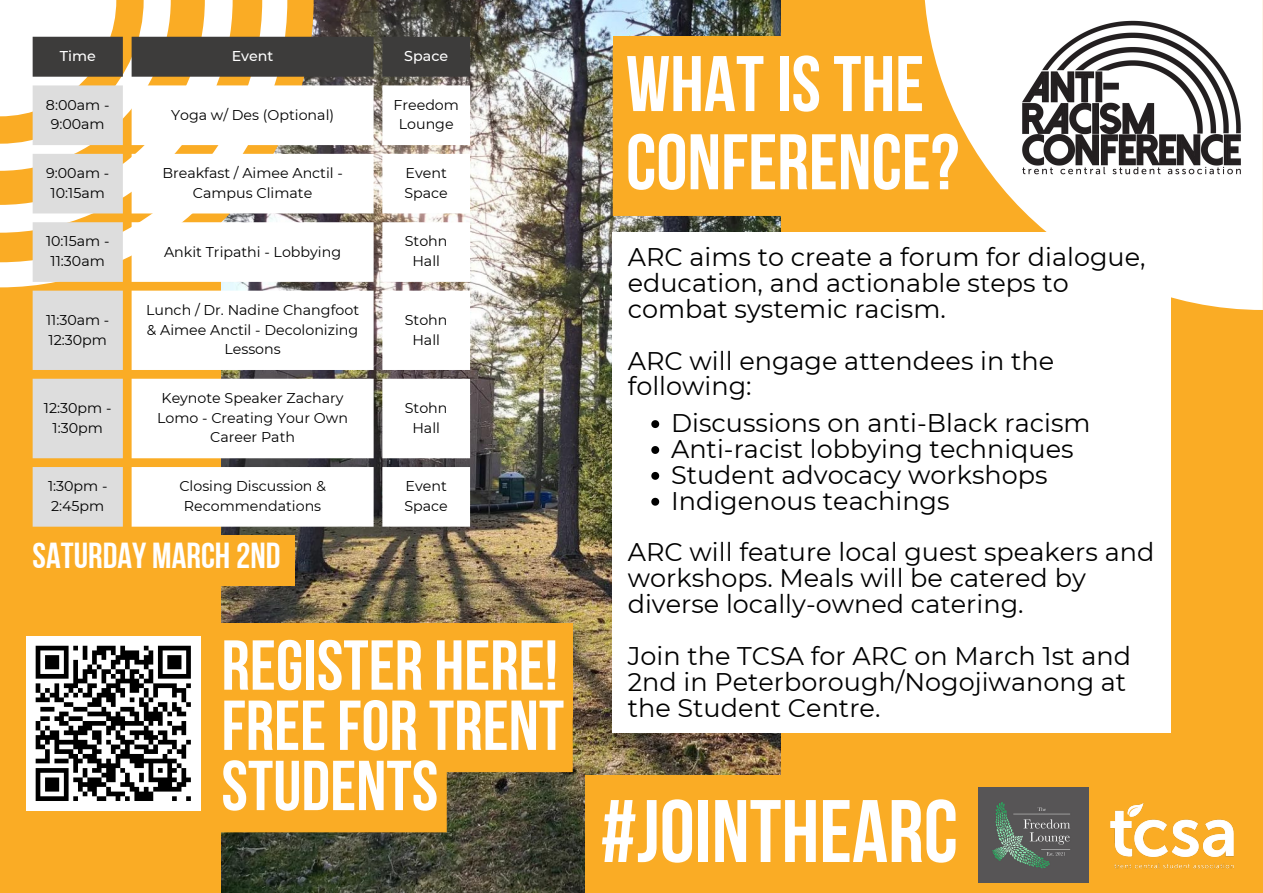
<style>
.page{position:relative;width:1263px;height:893px;background:#faac25}
.page>*{position:absolute;margin:0;border:0;box-sizing:border-box;transform-origin:0 0}
.t1{font:88.43px "Bebas Neue Cyrillic";color:#fff}
.t2{font:78.53px/78.2px "Bebas Neue Cyrillic";color:#fff}
.t3{font:70.43px/60.2px "Bebas Neue Cyrillic";color:#fff;text-align:justify}
.t4{font:36.08px "Bebas Neue Cyrillic";color:#fff}
.t5{font:25.5px/25.9px "Montserrat";color:#000}
.t6{font:14.25px/19.6px "Montserrat";color:#000;text-align:center}
.t7{font:500 14.25px "Montserrat";color:#fff}
</style>
<div class="page">
<img style="left:221px;top:0;width:560px;height:893px">
<div style="left:613px;top:37px;width:347px;height:94px;background:#faac25"></div>
<svg style="left:613px;top:131px;width:168px;height:85px"></svg>
<svg style="left:0;top:0;width:470px;height:526px"></svg>
<svg style="left:132px;top:85px;width:338px;height:441px;background:#f2efec"></svg>
<svg style="left:923px;top:0;width:340px;height:310px;fill:#fff"></svg>
<img style="left:1013px;top:18px;width:237px;height:169px">
<img style="left:1110px;top:803px;width:124px;height:66px">
<img style="left:978px;top:788px;width:111px;height:94px">
<div style="left:18px;top:535px;width:277px;height:50px;background:#faac25"></div>
<div style="left:585px;top:775px;width:355px;height:118px;background:#faac25"></div>
<div style="left:218px;top:623px;width:355px;height:94px;background:#faac25"></div>
<svg style="left:221px;top:717px;width:352px;height:115px"></svg>
<div style="left:613px;top:233px;width:558px;height:499px;background:#fff"></div>
<svg style="left:651px;top:420px;width:8px;height:8px"></svg>
<svg style="left:651px;top:446px;width:8px;height:8px"></svg>
<svg style="left:651px;top:472px;width:8px;height:8px"></svg>
<svg style="left:651px;top:498px;width:8px;height:8px"></svg>
<div style="left:26px;top:636px;width:174px;height:174px;background:#fff"></div>
<svg style="left:35px;top:645px;width:156px;height:156px"></svg>
<p class="t7" style="left:60px;top:47px;width:38px">Time</p>
<p class="t7" style="left:232px;top:47px;width:43px">Event</p>
<p class="t7" style="left:404px;top:47px;width:45px">Space</p>
<p class="t6" style="left:46px;top:95px;width:65px">8:00am -<br>9:00am</p>
<p class="t6" style="left:171px;top:105px;width:165px">Yoga w/ Des (Optional)</p>
<p class="t6" style="left:393px;top:95px;width:67px">Freedom<br>Lounge</p>
<p class="t6" style="left:46px;top:163px;width:65px">9:00am -<br>10:15am</p>
<p class="t6" style="left:162px;top:163px;width:182px">Breakfast / Aimee Anctil -<br>Campus Climate</p>
<p class="t6" style="left:404px;top:163px;width:45px;text-align:left">Event<br>Space</p>
<p class="t6" style="left:46px;top:231px;width:65px">10:15am -<br>11:30am</p>
<p class="t6" style="left:164px;top:242px;width:179px">Ankit Tripathi - Lobbying</p>
<p class="t6" style="left:405px;top:231px;width:44px">Stohn<br>Hall</p>
<p class="t6" style="left:46px;top:310px;width:65px;text-align:left">11:30am -<br>12:30pm</p>
<p class="t6" style="left:146px;top:300px;width:215px">Lunch / Dr. Nadine Changfoot &amp; Aimee Anctil - Decolonizing<br>Lessons</p>
<p class="t6" style="left:405px;top:310px;width:44px">Stohn<br>Hall</p>
<p class="t6" style="left:44px;top:398px;width:69px">12:30pm -<br>1:30pm</p>
<p class="t6" style="left:157px;top:388px;width:192px">Keynote Speaker Zachary<br>Lomo - Creating Your Own<br>Career Path</p>
<p class="t6" style="left:405px;top:398px;width:44px">Stohn<br>Hall</p>
<p class="t6" style="left:48px;top:476px;width:61px;text-align:left">1:30pm -<br>2:45pm</p>
<p class="t6" style="left:179px;top:476px;width:148px">Closing Discussion &amp;<br>Recommendations</p>
<p class="t6" style="left:404px;top:476px;width:45px;text-align:left">Event<br>Space</p>
<p class="t4" style="left:33px;top:541px;width:249px">SATURDAY MARCH 2ND</p>
<p class="t3" style="left:221px;top:642px;width:344px">REGISTER HERE!<br>FREE FOR TRENT STUDENTS</p>
<h3 class="t2" style="left:626px;top:52px;width:335px">WHAT IS THE<br>CONFERENCE?</h3>
<p class="t5" style="left:628px;top:244px;width:519px">ARC aims to create a forum for dialogue, education, and actionable steps to combat systemic racism.</p>
<p class="t5" style="left:628px;top:347px;width:428px">ARC will engage attendees in the following:</p>
<p class="t5" style="left:671px;top:410px;width:421px">Discussions on anti-Black racism</p>
<p class="t5" style="left:671px;top:436px;width:404px">Anti-racist lobbying techniques</p>
<h4 class="t5" style="left:671px;top:462px;width:378px">Student advocacy workshops</h4>
<p class="t5" style="left:671px;top:487px;width:280px">Indigenous teachings</p>
<h1 class="t5" style="left:628px;top:539px;width:528px">ARC will feature local guest speakers and workshops. Meals will be catered by diverse locally-owned catering.</h1>
<p class="t5" style="left:628px;top:643px;width:505px">Join the TCSA for ARC on March 1st and<br>2nd in Peterborough/Nogojiwanong at the Student Centre.</p>
<p class="t1" style="left:601px;top:795px;width:359px">#JOINTHEARC</p>
</div>
